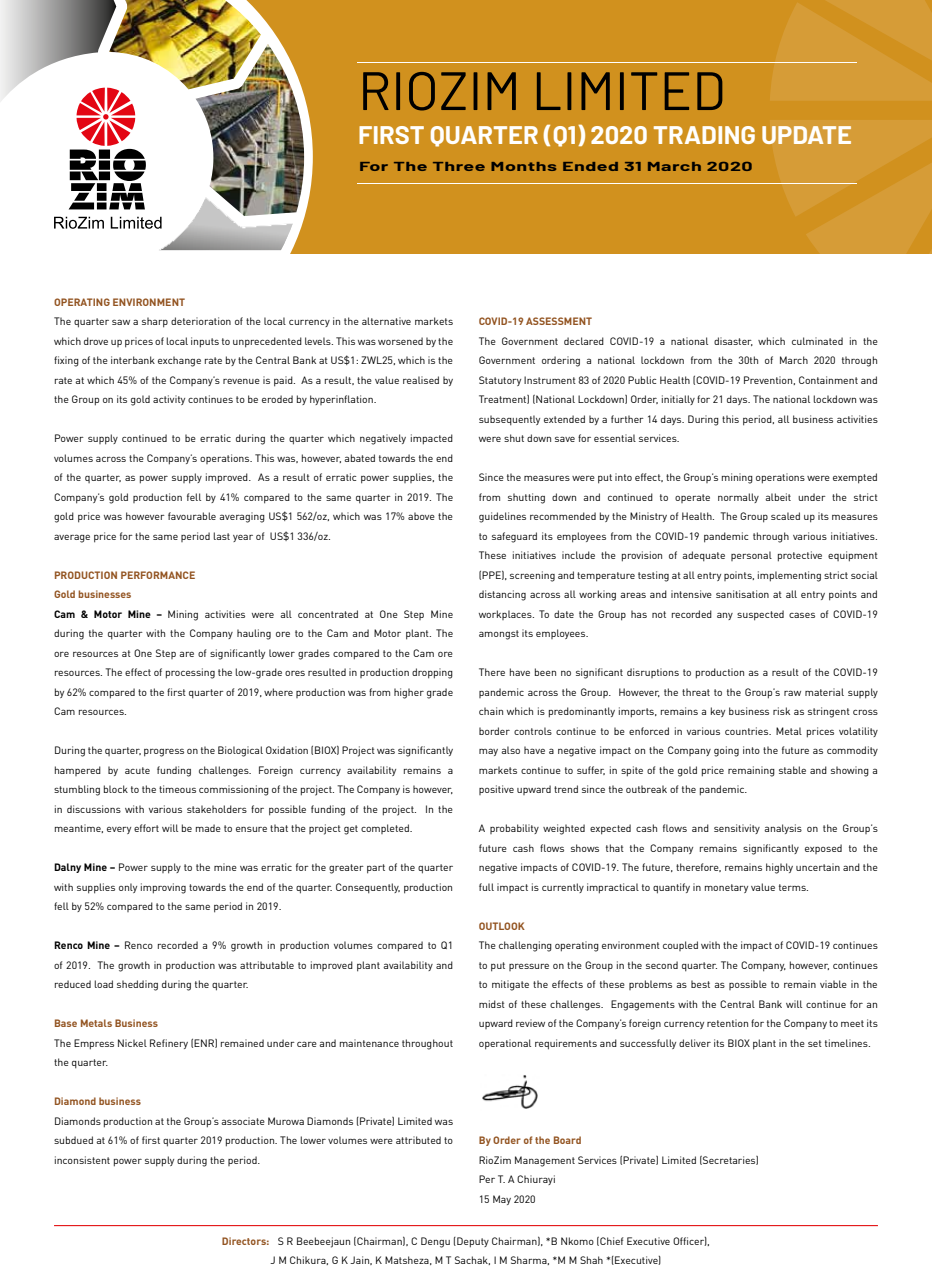
<style>
.page{position:relative;width:932px;height:1276px;background:#fff}
.page>*{position:absolute;margin:0;border:0;box-sizing:border-box;transform-origin:0 0}
.t1{font:54px "Barlow";color:#000}
.t2{font:700 25.5px "Barlow";color:#fff}
.t3{font:700 13.2px "Barlow";letter-spacing:.025em;color:#000;scale:1.5 1}
.t4{font:10.5px/19.5px "DIN Pro";color:#000;text-align:justify}
.t5{font:700 10.5px "DIN Pro";color:#925320}
.s1{font-weight:700;color:#925320}
.s2{font-weight:700}
</style>
<div class="page">
<div style="left:0;top:0;width:931px;height:253px;background:#d1911e"></div>
<svg style="left:770px;top:0;width:161px;height:253px"></svg>
<svg style="left:0;top:95px;width:313px;height:158px;fill:#fff"></svg>
<svg style="left:0;top:0;width:282px;height:250px;background:#d3c7b7"></svg>
<img style="left:158px;top:197px;width:135px;height:53px">
<img style="left:195px;top:44px;width:109px;height:172px">
<hr style="left:357px;top:62px;width:499px;height:1px;background:#fff">
<hr style="left:357px;top:183px;width:499px;height:1px;background:#fff">
<hr style="left:54px;top:1225px;width:823px;height:1px;background:#e41517">
<img style="left:482px;top:1075px;width:56px;height:34px">
<h1 class="t1" style="left:358px;top:57px;width:369px">RIOZIM LIMITED</h1>
<h2 class="t2" style="left:358px;top:119px;width:495px">FIRST QUARTER (Q1) 2020 TRADING UPDATE</h2>
<p class="t3" style="left:359px;top:158px;width:264px">For The Three Months Ended 31 March 2020</p>
<p class="t5" style="left:54px;top:295px;width:132px">OPERATING ENVIRONMENT</p>
<p class="t4" style="left:54px;top:311px;width:400px">The quarter saw a sharp deterioration of the local currency in the alternative markets which drove up prices of local inputs to unprecedented levels. This was worsened by the fixing of the interbank exchange rate by the Central Bank at US$1: ZWL25, which is the rate at which 45% of the Company’s revenue is paid. As a result, the value realised by the Group on its gold activity continues to be eroded by hyperinflation.</p>
<p class="t4" style="left:54px;top:428px;width:400px">Power supply continued to be erratic during the quarter which negatively impacted volumes across the Company’s operations. This was, however, abated towards the end of the quarter, as power supply improved. As a result of erratic power supplies, the Company’s gold production fell by 41% compared to the same quarter in 2019. The gold price was however favourable averaging US$1 562/oz, which was 17% above the average price for the same period last year of US$1 336/oz.</p>
<p class="t4" style="left:54px;top:565px;width:400px;text-align:left"><span class="s1">PRODUCTION PERFORMANCE<br>Gold businesses<br></span><span class="s2">Cam &amp; Motor Mine –</span> Mining activities were all concentrated at One Step Mine during the quarter with the Company hauling ore to the Cam and Motor plant. The ore resources at One Step are of significantly lower grades compared to the Cam ore resources. The effect of processing the low-grade ores resulted in production dropping by 62% compared to the first quarter of 2019, where production was from higher grade Cam resources.</p>
<p class="t4" style="left:54px;top:740px;width:400px">During the quarter, progress on the Biological Oxidation (BIOX) Project was significantly hampered by acute funding challenges. Foreign currency availability remains a stumbling block to the timeous commissioning of the project. The Company is however, in discussions with various stakeholders for possible funding of the project. In the meantime, every effort will be made to ensure that the project get completed.</p>
<p class="t4" style="left:54px;top:857px;width:400px"><span class="s2">Dalny Mine –</span> Power supply to the mine was erratic for the greater part of the quarter with supplies only improving towards the end of the quarter. Consequently, production fell by 52% compared to the same period in 2019.</p>
<p class="t4" style="left:54px;top:935px;width:400px"><span class="s2">Renco Mine –</span> Renco recorded a 9% growth in production volumes compared to Q1 of 2019. The growth in production was attributable to improved plant availability and reduced load shedding during the quarter.</p>
<p class="t5" style="left:54px;top:1016px;width:105px">Base Metals Business</p>
<p class="t4" style="left:54px;top:1033px;width:400px">The Empress Nickel Refinery (ENR) remained under care and maintenance throughout the quarter.</p>
<p class="t5" style="left:54px;top:1094px;width:88px">Diamond business</p>
<p class="t4" style="left:54px;top:1111px;width:400px">Diamonds production at the Group’s associate Murowa Diamonds (Private) Limited was subdued at 61% of first quarter 2019 production. The lower volumes were attributed to inconsistent power supply during the period.</p>
<p class="t5" style="left:478px;top:314px;width:115px">COVID-19 ASSESSMENT</p>
<p class="t4" style="left:478px;top:331px;width:400px">The Government declared COVID-19 a national disaster, which culminated in the Government ordering a national lockdown from the 30th of March 2020 through Statutory Instrument 83 of 2020 Public Health (COVID-19 Prevention, Containment and Treatment) (National Lockdown) Order, initially for 21 days. The national lockdown was subsequently extended by a further 14 days. During this period, all business activities were shut down save for essential services.</p>
<p class="t4" style="left:478px;top:467px;width:400px">Since the measures were put into effect, the Group’s mining operations were exempted from shutting down and continued to operate normally albeit under the strict guidelines recommended by the Ministry of Health. The Group scaled up its measures to safeguard its employees from the COVID-19 pandemic through various initiatives.<br>These initiatives include the provision of adequate personal protective equipment (PPE), screening and temperature testing at all entry points, implementing strict social distancing across all working areas and intensive sanitisation at all entry points and workplaces. To date the Group has not recorded any suspected cases of COVID-19 amongst its employees.</p>
<p class="t4" style="left:478px;top:662px;width:400px">There have been no significant disruptions to production as a result of the COVID-19 pandemic across the Group. However, the threat to the Group’s raw material supply chain which is predominantly imports, remains a key business risk as stringent cross border controls continue to be enforced in various countries. Metal prices volatility may also have a negative impact on the Company going into the future as commodity markets continue to suffer, in spite of the gold price remaining stable and showing a positive upward trend since the outbreak of the pandemic.</p>
<p class="t4" style="left:478px;top:818px;width:400px">A probability weighted expected cash flows and sensitivity analysis on the Group’s future cash flows shows that the Company remains significantly exposed to the negative impacts of COVID-19. The future, therefore, remains highly uncertain and the full impact is currently impractical to quantify in monetary value terms.</p>
<p class="t5" style="left:478px;top:919px;width:48px">OUTLOOK</p>
<p class="t4" style="left:478px;top:935px;width:400px">The challenging operating environment coupled with the impact of COVID-19 continues to put pressure on the Group in the second quarter. The Company, however, continues to mitigate the effects of these problems as best as possible to remain viable in the midst of these challenges. Engagements with the Central Bank will continue for an upward review of the Company’s foreign currency retention for the Company to meet its operational requirements and successfully deliver its BIOX plant in the set timelines.</p>
<p class="t5" style="left:478px;top:1133px;width:104px">By Order of the Board</p>
<p class="t4" style="left:478px;top:1150px;width:281px;text-align:left">RioZim Management Services (Private) Limited (Secretaries)<br>Per T. A Chiurayi<br>15 May 2020</p>
<p class="t4" style="left:222px;top:1231px;width:489px;text-align:center"><span class="s1">Directors:</span> S R Beebeejaun (Chairman), C Dengu (Deputy Chairman), *B Nkomo (Chief Executive Officer),<br>J M Chikura, G K Jain, K Matsheza, M T Sachak, I M Sharma, *M M Shah *(Executive)</p>
</div>
